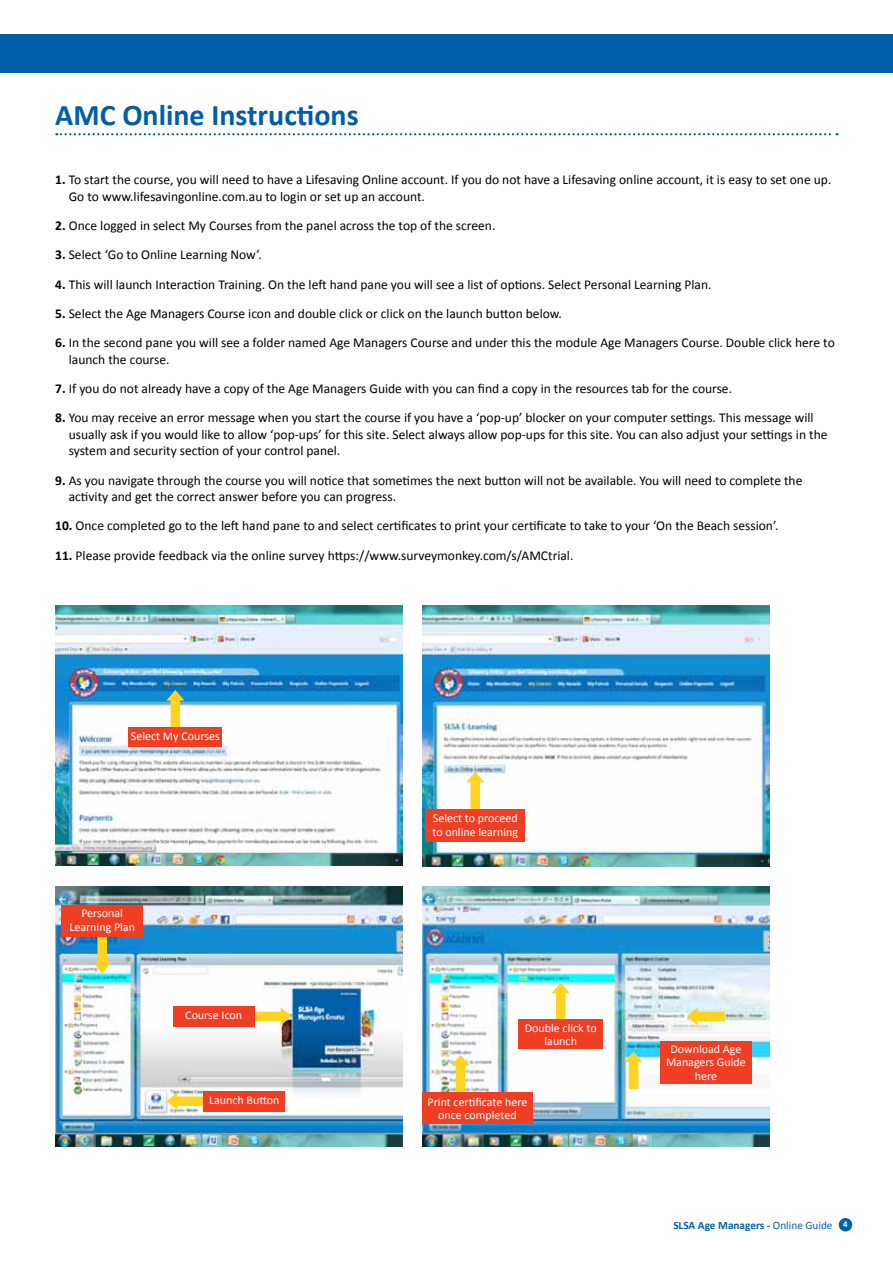
<style>
.page{position:relative;width:893px;height:1263px;background:#fff}
.page>*{position:absolute;margin:0;border:0;box-sizing:border-box;transform-origin:0 0}
.t1{font:700 30px "Calibri";color:#005daa}
.t2{font:13.5px/16.5px "Calibri";color:#000}
.t3{font:12px/13.5px "Calibri";color:#fff;text-align:center}
.t4{font:700 11.25px "Calibri";color:#0060a9}
.s1{font-weight:700}
.s2{font-weight:400}
.s3{font-size:9px;color:#fff}
</style>
<div class="page">
<div style="left:839px;top:1218px;width:13px;height:13px;background:#0060a9;border-radius:50%"></div>
<div style="left:0;top:34px;width:893px;height:38px;background:#005daa"></div>
<svg style="left:56px;top:133px;width:782px;height:2px"></svg>
<img style="left:55px;top:605px;width:348px;height:260px">
<svg style="left:166px;top:690px;width:18px;height:37px"></svg>
<div style="left:128px;top:727px;width:94px;height:20px;background:#ef3e23"></div>
<img style="left:422px;top:605px;width:348px;height:261px">
<svg style="left:466px;top:772px;width:18px;height:37px"></svg>
<div style="left:426px;top:809px;width:99px;height:32px;background:#ef3e23"></div>
<img style="left:422px;top:886px;width:348px;height:261px">
<svg style="left:451px;top:1055px;width:18px;height:37px"></svg>
<div style="left:422px;top:1092px;width:111px;height:31px;background:#ef3e23"></div>
<svg style="left:552px;top:982px;width:18px;height:37px"></svg>
<div style="left:519px;top:1019px;width:84px;height:30px;background:#ef3e23"></div>
<svg style="left:625px;top:1051px;width:18px;height:38px"></svg>
<svg style="left:687px;top:1007px;width:38px;height:18px"></svg>
<div style="left:660px;top:1041px;width:92px;height:42px;background:#ef3e23"></div>
<img style="left:55px;top:886px;width:348px;height:261px">
<svg style="left:93px;top:937px;width:18px;height:36px"></svg>
<div style="left:61px;top:905px;width:82px;height:32px;background:#ef3e23"></div>
<svg style="left:255px;top:1007px;width:36px;height:18px"></svg>
<div style="left:173px;top:1006px;width:82px;height:21px;background:#ef3e23"></div>
<svg style="left:167px;top:1092px;width:36px;height:18px"></svg>
<div style="left:203px;top:1091px;width:82px;height:21px;background:#ef3e23"></div>
<h1 class="t1" style="left:55px;top:95px;width:305px">AMC Online Instructions</h1>
<p class="t2" style="left:69px;top:172px;width:764px;text-indent:-14px"><span class="s1">1.</span> To start the course, you will need to have a Lifesaving Online account. If you do not have a Lifesaving online account, it is easy to set one up.<br>Go to www.lifesavingonline.com.au to login or set up an account.</p>
<p class="t2" style="left:55px;top:218px;width:442px"><span class="s1">2.</span> Once logged in select My Courses from the panel across the top of the screen.</p>
<p class="t2" style="left:55px;top:247px;width:208px"><span class="s1">3.</span> Select ‘Go to Online Learning Now’.</p>
<p class="t2" style="left:55px;top:276px;width:658px"><span class="s1">4.</span> This will launch Interaction Training. On the left hand pane you will see a list of options. Select Personal Learning Plan.</p>
<p class="t2" style="left:55px;top:305px;width:508px"><span class="s1">5.</span> Select the Age Managers Course icon and double click or click on the launch button below.</p>
<p class="t2" style="left:69px;top:335px;width:767px;text-indent:-14px"><span class="s1">6.</span> In the second pane you will see a folder named Age Managers Course and under this the module Age Managers Course. Double click here to launch the course.</p>
<p class="t2" style="left:55px;top:380px;width:678px"><span class="s1">7.</span> If you do not already have a copy of the Age Managers Guide with you can find a copy in the resources tab for the course.</p>
<p class="t2" style="left:69px;top:410px;width:760px;text-indent:-14px"><span class="s1">8.</span> You may receive an error message when you start the course if you have a ‘pop-up’ blocker on your computer settings. This message will usually ask if you would like to allow ‘pop-ups’ for this site. Select always allow pop-ups for this site. You can also adjust your settings in the system and security section of your control panel.</p>
<p class="t2" style="left:69px;top:472px;width:735px;text-indent:-14px"><span class="s1">9.</span> As you navigate through the course you will notice that sometimes the next button will not be available. You will need to complete the activity and get the correct answer before you can progress.</p>
<p class="t2" style="left:55px;top:518px;width:725px"><span class="s1">10.</span> Once completed go to the left hand pane to and select certificates to print your certificate to take to your ‘On the Beach session’.</p>
<p class="t2" style="left:55px;top:547px;width:520px"><span class="s1">11.</span> Please provide feedback via the online survey https://www.surveymonkey.com/s/AMCtrial.</p>
<p class="t3" style="left:131px;top:730px;width:90px">Select My Courses</p>
<p class="t3" style="left:69px;top:906px;width:67px">Personal<br>Learning Plan</p>
<p class="t3" style="left:185px;top:1009px;width:58px">Course Icon</p>
<p class="t3" style="left:209px;top:1093px;width:72px">Launch Button</p>
<p class="t3" style="left:432px;top:811px;width:87px;text-align:left">Select to proceed to online learning</p>
<p class="t3" style="left:525px;top:1021px;width:73px">Double click to launch</p>
<p class="t3" style="left:427px;top:1095px;width:101px">Print certificate here once completed</p>
<p class="t3" style="left:666px;top:1042px;width:81px">Download Age<br>Managers Guide here</p>
<p class="t4" style="left:673px;top:1218px;width:176px">SLSA Age Managers - <span class="s2">Online Guide</span> <span class="s3">4</span></p>
</div>
